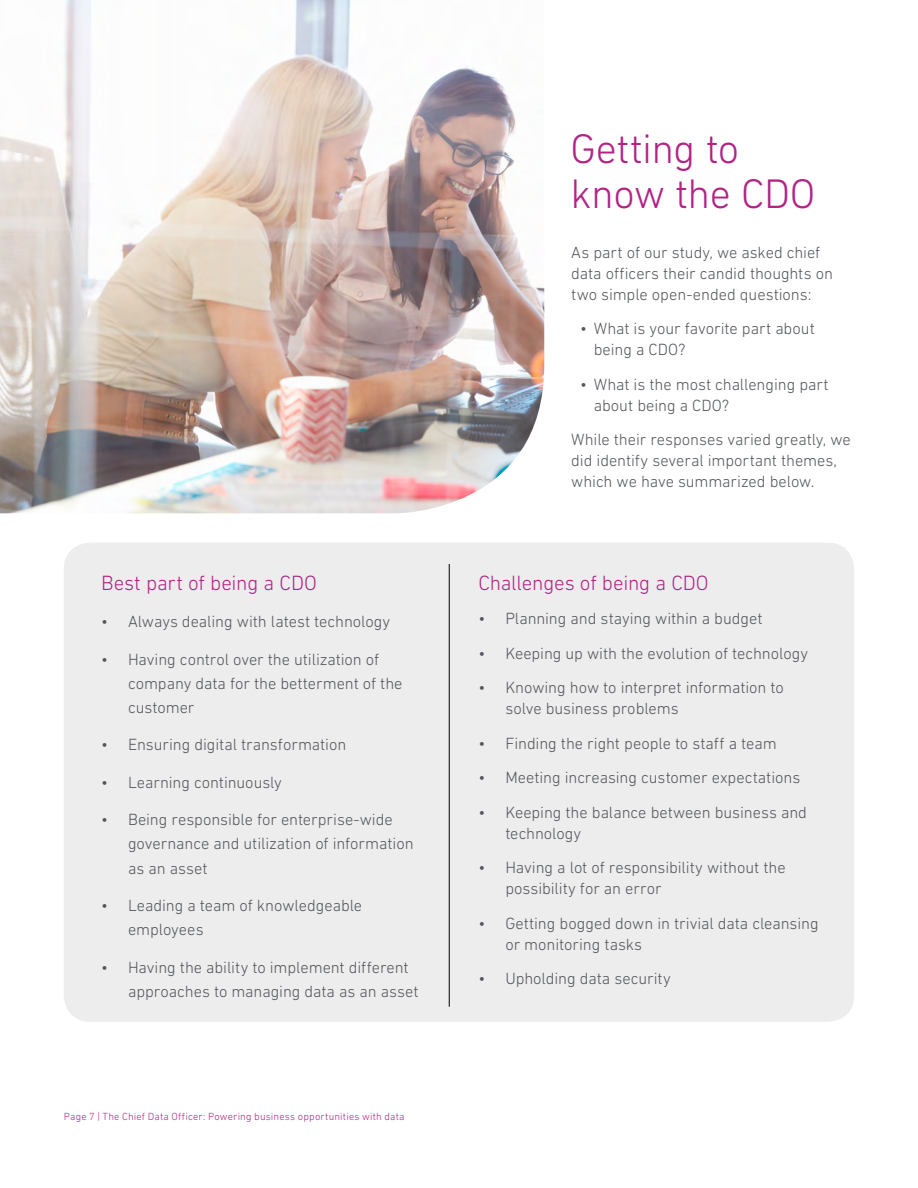
<style>
.page{position:relative;width:918px;height:1188px;background:#fff}
.page>*{position:absolute;margin:0;border:0;box-sizing:border-box;transform-origin:0 0}
.t1{font:300 42px/45px "DIN Next W1 G";letter-spacing:-.015em;color:#b12384}
.t2{font:300 21px "DIN Next W1 G";letter-spacing:-.01em;color:#b12384}
.t3{font:300 16.5px/21px "DIN Next W1 G";letter-spacing:-.005em;color:#52555b}
.t4{font:300 10.5px "DIN Next W1 G";letter-spacing:.015em;color:#b12384}
</style>
<div class="page">
<div style="left:64px;top:543px;width:790px;height:479px;background:#ededed;border-radius:27px"></div>
<hr style="left:449px;top:564px;width:1px;height:443px;background:#000">
<img style="left:0;top:0;width:544px;height:513px">
<p class="t2" style="left:101px;top:571px;width:217px">Best part of being a CDO</p>
<p class="t3" style="left:101px;top:611px;width:291px">• Always dealing with latest technology</p>
<p class="t3" style="left:128px;top:647px;width:276px;line-height:24px;text-indent:-27px">• Having control over the utilization of company data for the betterment of the customer</p>
<p class="t3" style="left:101px;top:734px;width:247px">• Ensuring digital transformation</p>
<p class="t3" style="left:101px;top:772px;width:183px">• Learning continuously</p>
<p class="t3" style="left:128px;top:808px;width:287px;line-height:24px;text-indent:-27px">• Being responsible for enterprise-wide governance and utilization of information as an asset</p>
<p class="t3" style="left:128px;top:893px;width:236px;line-height:24px;text-indent:-27px">• Leading a team of knowledgeable employees</p>
<p class="t3" style="left:128px;top:955px;width:292px;line-height:24px;text-indent:-27px">• Having the ability to implement different approaches to managing data as an asset</p>
<p class="t4" style="left:64px;top:1111px;width:342px">Page 7 | The Chief Data Officer: Powering business opportunities with data</p>
<h1 class="t1" style="left:571px;top:126px;width:246px">Getting to know the CDO</h1>
<p class="t3" style="left:571px;top:241px;width:263px">As part of our study, we asked chief data officers their candid thoughts on two simple open-ended questions:</p>
<p class="t3" style="left:594px;top:318px;width:223px;text-indent:-13px">• What is your favorite part about being a CDO?</p>
<p class="t3" style="left:594px;top:373px;width:236px;text-indent:-13px">• What is the most challenging part about being a CDO?</p>
<p class="t3" style="left:571px;top:429px;width:281px">While their responses varied greatly, we did identify several important themes, which we have summarized below.</p>
<p class="t2" style="left:478px;top:571px;width:232px">Challenges of being a CDO</p>
<p class="t3" style="left:478px;top:608px;width:286px">• Planning and staying within a budget</p>
<p class="t3" style="left:478px;top:643px;width:331px">• Keeping up with the evolution of technology</p>
<p class="t3" style="left:505px;top:677px;width:280px;text-indent:-27px">• Knowing how to interpret information to solve business problems</p>
<p class="t3" style="left:478px;top:733px;width:300px">• Finding the right people to staff a team</p>
<p class="t3" style="left:478px;top:767px;width:323px">• Meeting increasing customer expectations</p>
<p class="t3" style="left:505px;top:802px;width:303px;text-indent:-27px">• Keeping the balance between business and technology</p>
<p class="t3" style="left:505px;top:857px;width:282px;text-indent:-27px">• Having a lot of responsibility without the possibility for an error</p>
<p class="t3" style="left:505px;top:913px;width:315px;text-indent:-27px">• Getting bogged down in trivial data cleansing or monitoring tasks</p>
<p class="t3" style="left:478px;top:968px;width:194px">• Upholding data security</p>
</div>
